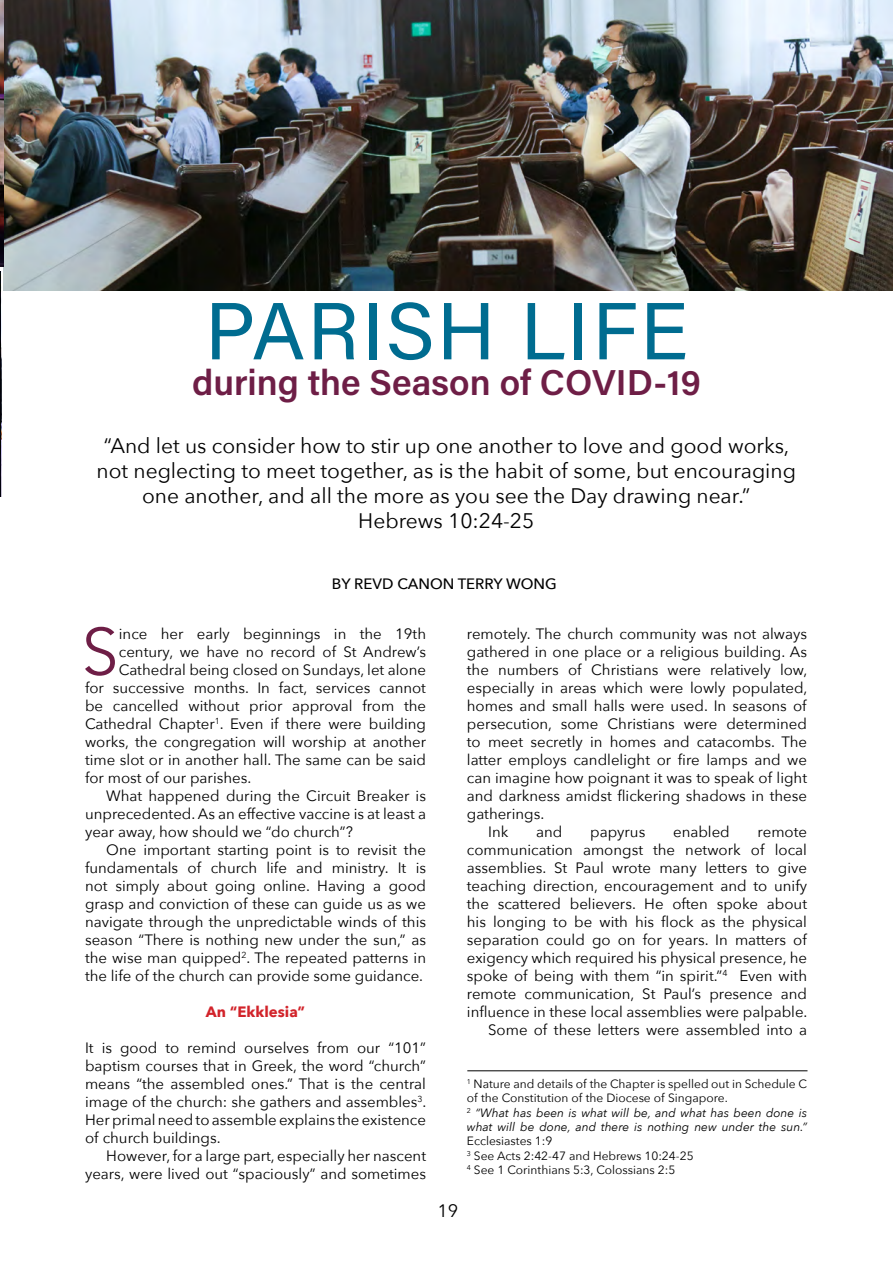
<style>
.page{position:relative;width:893px;height:1263px;background:#fff}
.page>*{position:absolute;margin:0;border:0;box-sizing:border-box;transform-origin:0 0}
.t1{font:81px "Acumin Variable Concept";letter-spacing:.04em;color:#006c90}
.t2{font:65.85px "Avenir Next";color:#6e1e46}
.t3{font:36px "Acumin Variable Concept";letter-spacing:.04em;color:#6e1e46}
.t4{font:21px/25.2px "Avenir Next";color:#000;text-align:center}
.t5{font:18px "Avenir Next";color:#000}
.t6{font:15px/18px "Avenir Next";color:#000;text-align:right}
.t7{font:500 15px "Avenir Next";color:#000}
.t8{font:700 15px "Avenir Next";color:#d2232a}
.t9{font:italic 12px/14.4px "Avenir Next";color:#000}
.t10{font:12px/14.4px "Avenir Next";color:#000}
.s1{font-style:normal}
</style>
<div class="page">
<img style="left:3px;top:0;width:890px;height:291px">
<hr style="left:467px;top:1070px;width:340px;height:1px;background:#000">
<img style="left:0;top:0;width:3px;height:266px">
<img style="left:0;top:272px;width:1px;height:225px">
<h1 class="t1" style="left:205px;top:275px;width:484px">PARISH LIFE</h1>
<h3 class="t3" style="left:192px;top:358px;width:509px">during the Season of COVID-19</h3>
<h3 class="t4" style="left:97px;top:432px;width:701px">“And let us consider how to stir up one another to love and good works, not neglecting to meet together, as is the habit of some, but encouraging one another, and all the more as you see the Day drawing near.”<br>Hebrews 10:24-25</h3>
<p class="t7" style="left:332px;top:571px;width:226px">BY REVD CANON TERRY WONG</p>
<h2 class="t2" style="left:82px;top:596px;width:39px">S</h2>
<p class="t6" style="left:119px;top:624px;width:309px">ince her early beginnings in the 19th</p>
<p class="t6" style="left:119px;top:642px;width:309px">century, we have no record of St Andrew’s</p>
<p class="t6" style="left:119px;top:660px;width:309px">Cathedral being closed on Sundays, let alone</p>
<p class="t6" style="left:85px;top:678px;width:342px">for successive months. In fact, services cannot</p>
<p class="t6" style="left:85px;top:696px;width:343px">be cancelled without prior approval from the</p>
<p class="t6" style="left:85px;top:714px;width:343px">Cathedral Chapter<sup>1</sup>. Even if there were building</p>
<p class="t6" style="left:85px;top:732px;width:343px">works, the congregation will worship at another</p>
<p class="t6" style="left:85px;top:750px;width:342px">time slot or in another hall. The same can be said</p>
<p class="t6" style="left:85px;top:768px;width:168px">for most of our parishes.</p>
<p class="t6" style="left:106px;top:786px;width:321px">What happened during the Circuit Breaker is</p>
<p class="t6" style="left:85px;top:804px;width:342px">unprecedented. As an effective vaccine is at least a</p>
<p class="t6" style="left:85px;top:822px;width:269px">year away, how should we “do church”?</p>
<p class="t6" style="left:106px;top:840px;width:321px">One important starting point is to revisit the</p>
<p class="t6" style="left:85px;top:858px;width:343px">fundamentals of church life and ministry. It is</p>
<p class="t6" style="left:85px;top:876px;width:343px">not simply about going online. Having a good</p>
<p class="t6" style="left:85px;top:894px;width:342px">grasp and conviction of these can guide us as we</p>
<p class="t6" style="left:85px;top:912px;width:343px">navigate through the unpredictable winds of this</p>
<p class="t6" style="left:85px;top:930px;width:342px">season “There is nothing new under the sun,” as</p>
<p class="t6" style="left:85px;top:948px;width:343px">the wise man quipped<sup>2</sup>. The repeated patterns in</p>
<p class="t6" style="left:85px;top:966px;width:340px">the life of the church can provide some guidance.</p>
<p class="t8" style="left:206px;top:998px;width:101px">An “Ekklesia”</p>
<p class="t6" style="left:85px;top:1038px;width:343px;text-align:justify">It is good to remind ourselves from our “101” baptism courses that in Greek, the word “church” means “the assembled ones.” That is the central image of the church: she gathers and assembles<sup>3</sup>.<br>Her primal need to assemble explains the existence of church buildings.</p>
<p class="t6" style="left:85px;top:1146px;width:343px">However, for a large part, especially her nascent years, were lived out “spaciously” and sometimes</p>
<p class="t6" style="left:467px;top:624px;width:342px">remotely. The church community was not always</p>
<p class="t6" style="left:467px;top:642px;width:342px">gathered in one place or a religious building. As</p>
<p class="t6" style="left:467px;top:660px;width:342px">the numbers of Christians were relatively low,</p>
<p class="t6" style="left:467px;top:678px;width:342px">especially in areas which were lowly populated,</p>
<p class="t6" style="left:467px;top:696px;width:341px">homes and small halls were used. In seasons of</p>
<p class="t6" style="left:467px;top:714px;width:342px">persecution, some Christians were determined</p>
<p class="t6" style="left:467px;top:732px;width:342px">to meet secretly in homes and catacombs. The</p>
<p class="t6" style="left:467px;top:750px;width:342px">latter employs candlelight or fire lamps and we</p>
<p class="t6" style="left:467px;top:768px;width:342px">can imagine how poignant it was to speak of light</p>
<p class="t6" style="left:467px;top:786px;width:342px">and darkness amidst flickering shadows in these</p>
<p class="t6" style="left:467px;top:804px;width:79px">gatherings.</p>
<p class="t6" style="left:488px;top:822px;width:22px">Ink</p>
<p class="t6" style="left:536px;top:822px;width:28px">and</p>
<p class="t6" style="left:590px;top:822px;width:57px">papyrus</p>
<p class="t6" style="left:673px;top:822px;width:58px">enabled</p>
<p class="t6" style="left:467px;top:822px;width:342px">remote<br>communication amongst the network of local assemblies. St Paul wrote many letters to give teaching direction, encouragement and to unify the scattered believers. He often spoke about his longing to be with his flock as the physical separation could go on for years. In matters of exigency which required his physical presence, he spoke of being with them “in spirit.”<sup>4</sup> Even with remote communication, St Paul’s presence and influence in these local assemblies were palpable.<br>Some of these letters were assembled into a</p>
<p class="t9" style="left:467px;top:1076px;width:342px"><sup>1</sup> <span class="s1">Nature and details of the Chapter is spelled out in Schedule C of the Constitution of the Diocese of Singapore.<br></span><sup>2</sup> “What has been is what will be, and what has been done is what will be done, and there is nothing new under the sun.”</p>
<p class="t10" style="left:467px;top:1133px;width:228px">Ecclesiastes 1:9<br><sup>3</sup> See Acts 2:42-47 and Hebrews 10:24-25<br><sup>4</sup> See 1 Corinthians 5:3, Colossians 2:5</p>
<p class="t5" style="left:437px;top:1196px;width:22px">19</p>
</div>
